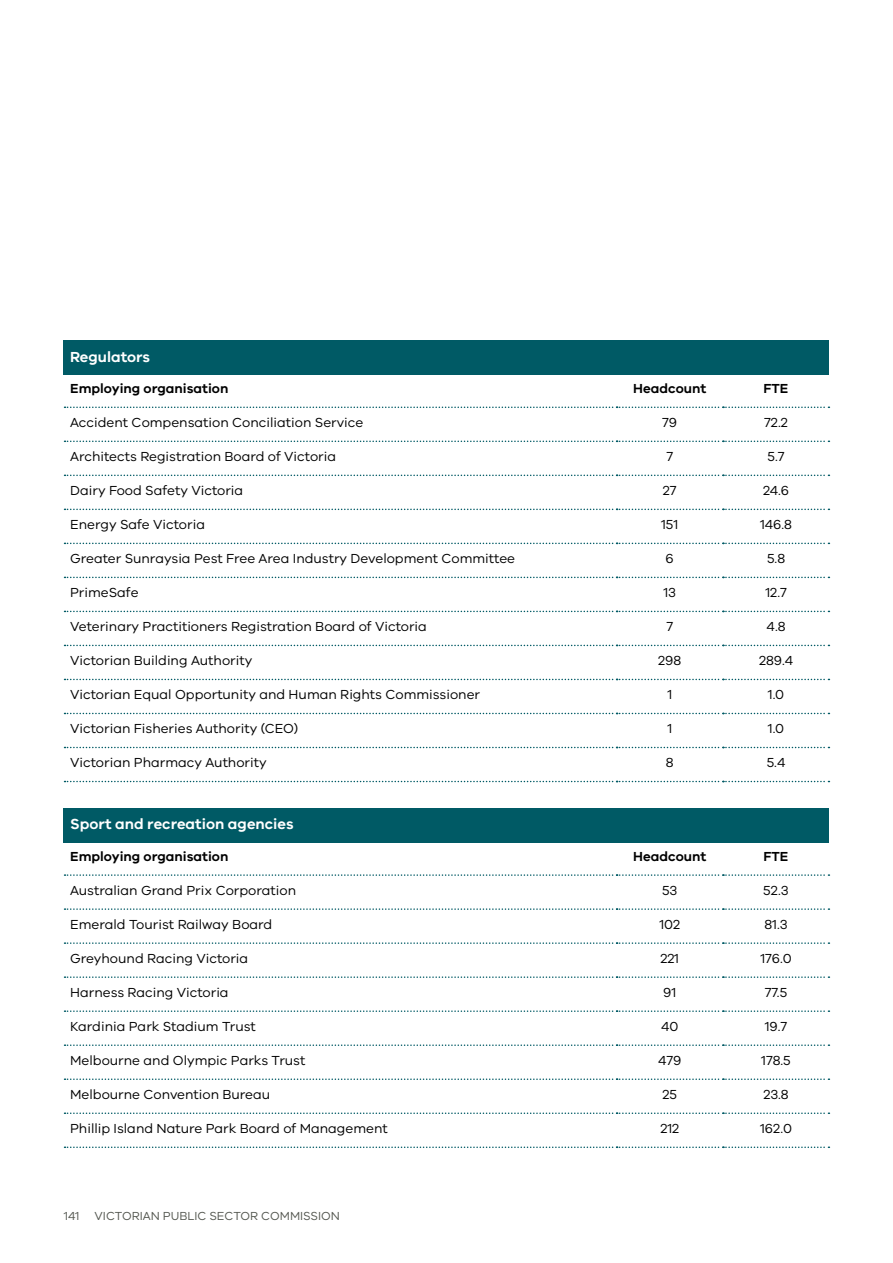
<style>
.page{position:relative;width:893px;height:1263px;background:#fff}
.page>*{position:absolute;margin:0;border:0;box-sizing:border-box;transform-origin:0 0}
.t1{font:600 15px "VIC";color:#fff}
.Table_body{font:13.5px "VIC";color:#000}
.Table_body-2{font:600 13.5px "VIC";color:#000}
.t2{font:12px "VIC";color:#545750}
</style>
<div class="page">
<div style="left:64px;top:340px;width:765px;height:34px;background:#005a65"></div>
<div style="left:64px;top:808px;width:765px;height:34px;background:#005a65"></div>
<svg style="left:65px;top:406px;width:764px;height:2px"></svg>
<svg style="left:65px;top:441px;width:764px;height:1px"></svg>
<svg style="left:65px;top:475px;width:764px;height:1px"></svg>
<svg style="left:65px;top:509px;width:764px;height:1px"></svg>
<svg style="left:65px;top:543px;width:764px;height:1px"></svg>
<svg style="left:65px;top:577px;width:764px;height:1px"></svg>
<svg style="left:65px;top:611px;width:764px;height:1px"></svg>
<svg style="left:65px;top:645px;width:764px;height:1px"></svg>
<svg style="left:65px;top:679px;width:764px;height:1px"></svg>
<svg style="left:65px;top:713px;width:764px;height:1px"></svg>
<svg style="left:65px;top:747px;width:764px;height:1px"></svg>
<svg style="left:65px;top:781px;width:764px;height:1px"></svg>
<svg style="left:65px;top:874px;width:764px;height:2px"></svg>
<svg style="left:65px;top:908px;width:764px;height:2px"></svg>
<svg style="left:65px;top:942px;width:764px;height:2px"></svg>
<svg style="left:65px;top:976px;width:764px;height:2px"></svg>
<svg style="left:65px;top:1010px;width:764px;height:2px"></svg>
<svg style="left:65px;top:1044px;width:764px;height:2px"></svg>
<svg style="left:65px;top:1078px;width:764px;height:2px"></svg>
<svg style="left:65px;top:1112px;width:764px;height:2px"></svg>
<svg style="left:65px;top:1146px;width:764px;height:2px"></svg>
<p class="t1" style="left:70px;top:347px;width:82px">Regulators</p>
<p class="Table_body-2" style="left:70px;top:380px;width:160px">Employing organisation</p>
<p class="Table_body-2" style="left:633px;top:380px;width:75px">Headcount</p>
<p class="Table_body-2" style="left:763px;top:380px;width:26px">FTE</p>
<p class="Table_body" style="left:70px;top:415px;width:295px">Accident Compensation Conciliation Service</p>
<p class="Table_body" style="left:662px;top:415px;width:16px">79</p>
<p class="Table_body" style="left:764px;top:415px;width:25px">72.2</p>
<p class="Table_body" style="left:70px;top:449px;width:267px">Architects Registration Board of Victoria</p>
<p class="Table_body" style="left:666px;top:449px;width:8px">7</p>
<p class="Table_body" style="left:768px;top:449px;width:18px">5.7</p>
<p class="Table_body" style="left:70px;top:483px;width:175px">Dairy Food Safety Victoria</p>
<p class="Table_body" style="left:663px;top:483px;width:15px">27</p>
<p class="Table_body" style="left:763px;top:483px;width:27px">24.6</p>
<p class="Table_body" style="left:70px;top:517px;width:136px">Energy Safe Victoria</p>
<p class="Table_body" style="left:661px;top:517px;width:19px">151</p>
<p class="Table_body" style="left:760px;top:517px;width:33px">146.8</p>
<p class="Table_body" style="left:70px;top:551px;width:446px">Greater Sunraysia Pest Free Area Industry Development Committee</p>
<p class="Table_body" style="left:666px;top:551px;width:10px">6</p>
<p class="Table_body" style="left:767px;top:551px;width:20px">5.8</p>
<p class="Table_body" style="left:70px;top:585px;width:70px">PrimeSafe</p>
<p class="Table_body" style="left:663px;top:585px;width:14px">13</p>
<p class="Table_body" style="left:765px;top:585px;width:23px">12.7</p>
<p class="Table_body" style="left:70px;top:619px;width:358px">Veterinary Practitioners Registration Board of Victoria</p>
<p class="Table_body" style="left:666px;top:619px;width:8px">7</p>
<p class="Table_body" style="left:767px;top:619px;width:20px">4.8</p>
<p class="Table_body" style="left:70px;top:653px;width:184px">Victorian Building Authority</p>
<p class="Table_body" style="left:658px;top:653px;width:24px">298</p>
<p class="Table_body" style="left:759px;top:653px;width:36px">289.4</p>
<p class="Table_body" style="left:70px;top:687px;width:411px">Victorian Equal Opportunity and Human Rights Commissioner</p>
<p class="Table_body" style="left:667px;top:687px;width:6px">1</p>
<p class="Table_body" style="left:768px;top:687px;width:18px">1.0</p>
<p class="Table_body" style="left:70px;top:721px;width:229px">Victorian Fisheries Authority (CEO)</p>
<p class="Table_body" style="left:667px;top:721px;width:6px">1</p>
<p class="Table_body" style="left:768px;top:721px;width:18px">1.0</p>
<p class="Table_body" style="left:70px;top:755px;width:198px">Victorian Pharmacy Authority</p>
<p class="Table_body" style="left:666px;top:755px;width:9px">8</p>
<p class="Table_body" style="left:767px;top:755px;width:20px">5.4</p>
<p class="t1" style="left:70px;top:815px;width:225px">Sport and recreation agencies</p>
<p class="Table_body-2" style="left:70px;top:848px;width:160px">Employing organisation</p>
<p class="Table_body-2" style="left:633px;top:848px;width:75px">Headcount</p>
<p class="Table_body-2" style="left:763px;top:848px;width:26px">FTE</p>
<p class="Table_body" style="left:70px;top:882px;width:227px">Australian Grand Prix Corporation</p>
<p class="Table_body" style="left:662px;top:882px;width:17px">53</p>
<p class="Table_body" style="left:763px;top:882px;width:27px">52.3</p>
<p class="Table_body" style="left:70px;top:916px;width:204px">Emerald Tourist Railway Board</p>
<p class="Table_body" style="left:659px;top:916px;width:22px">102</p>
<p class="Table_body" style="left:764px;top:916px;width:25px">81.3</p>
<p class="Table_body" style="left:70px;top:950px;width:180px">Greyhound Racing Victoria</p>
<p class="Table_body" style="left:660px;top:950px;width:20px">221</p>
<p class="Table_body" style="left:760px;top:950px;width:33px">176.0</p>
<p class="Table_body" style="left:70px;top:984px;width:160px">Harness Racing Victoria</p>
<p class="Table_body" style="left:663px;top:984px;width:15px">91</p>
<p class="Table_body" style="left:765px;top:984px;width:24px">77.5</p>
<p class="Table_body" style="left:70px;top:1018px;width:187px">Kardinia Park Stadium Trust</p>
<p class="Table_body" style="left:661px;top:1018px;width:19px">40</p>
<p class="Table_body" style="left:765px;top:1018px;width:24px">19.7</p>
<p class="Table_body" style="left:70px;top:1052px;width:237px">Melbourne and Olympic Parks Trust</p>
<p class="Table_body" style="left:658px;top:1052px;width:24px">479</p>
<p class="Table_body" style="left:761px;top:1052px;width:31px">178.5</p>
<p class="Table_body" style="left:70px;top:1086px;width:202px">Melbourne Convention Bureau</p>
<p class="Table_body" style="left:662px;top:1086px;width:16px">25</p>
<p class="Table_body" style="left:763px;top:1086px;width:27px">23.8</p>
<p class="Table_body" style="left:70px;top:1120px;width:319px">Phillip Island Nature Park Board of Management</p>
<p class="Table_body" style="left:660px;top:1120px;width:20px">212</p>
<p class="Table_body" style="left:760px;top:1120px;width:33px">162.0</p>
<p class="t2" style="left:64px;top:1209px;width:17px">141</p>
<p class="t2" style="left:95px;top:1209px;width:247px">VICTORIAN PUBLIC SECTOR COMMISSION</p>
</div>
